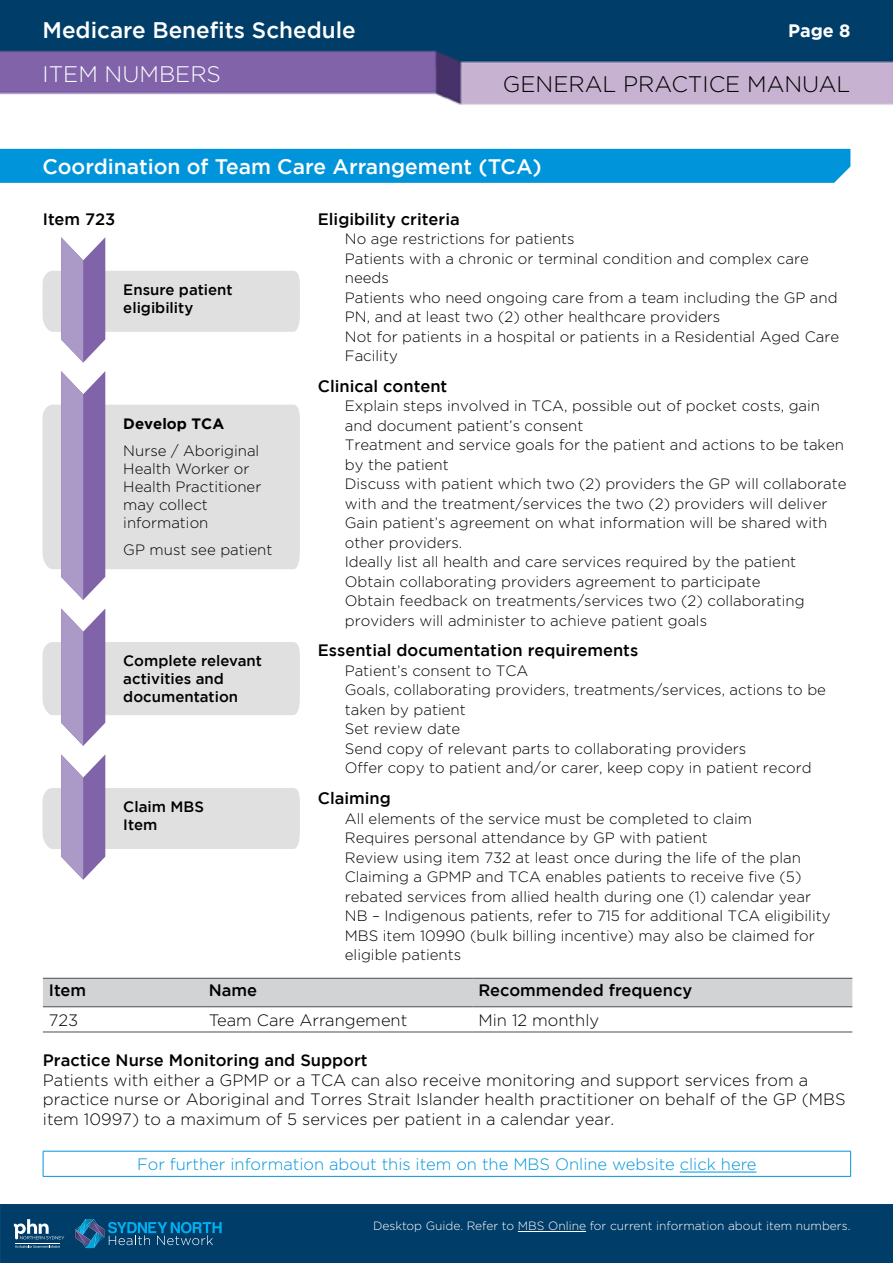
<style>
.page{position:relative;width:893px;height:1263px;background:#fff}
.page>*{position:absolute;margin:0;border:0;box-sizing:border-box;transform-origin:0 0}
.t1{font:500 22.5px "Gotham";color:#fff}
.t2{font:300 22.5px "Gotham";color:#000}
.t3{font:300 22.5px "Gotham";color:#fff}
.t4{font:500 21px "Gotham";color:#fff}
.t5{font:700 18px "Gotham";color:#fff}
.t6{font:300 16.5px/19.8px "Gotham";color:#000}
.t7{font:500 16.5px "Gotham";color:#000}
.t8{font:300 16.5px "Gotham";color:#0095da}
.t9{font:300 15px/19.5px "Gotham";color:#000}
.t10{font:500 15px/18px "Gotham";color:#000}
.t11{font:700 15px "Gotham";color:#000}
.t12{font:300 12px "Gotham";color:#fff}
</style>
<div class="page">
<img style="left:0;top:0;width:893px;height:105px">
<div style="left:0;top:1204px;width:893px;height:59px;background:#003d69"></div>
<svg style="left:75px;top:1219px;width:147px;height:29px;background:#115c8a"></svg>
<svg style="left:14px;top:1219px;width:50px;height:20px"></svg>
<svg style="left:15px;top:1245px;width:45px;height:3px"></svg>
<hr style="left:15px;top:1243px;width:45px;height:1px;background:#fff">
<div style="left:0;top:149px;width:850px;height:34px;background:#0095da"></div>
<hr style="left:518px;top:1231px;width:68px;height:1px;background:#fff">
<svg style="left:43px;top:237px;width:257px;height:126px"></svg>
<svg style="left:43px;top:371px;width:257px;height:229px"></svg>
<svg style="left:43px;top:608px;width:257px;height:138px"></svg>
<svg style="left:43px;top:754px;width:257px;height:126px"></svg>
<div style="left:43px;top:979px;width:809px;height:27px;background:#d1d3d4"></div>
<hr style="left:43px;top:978px;width:160px;height:1px;background:#4d4d4d">
<hr style="left:203px;top:978px;width:270px;height:1px;background:#4d4d4d">
<hr style="left:473px;top:978px;width:379px;height:1px;background:#4d4d4d">
<hr style="left:43px;top:1006px;width:160px;height:1px;background:#4d4d4d">
<hr style="left:203px;top:1006px;width:270px;height:1px;background:#4d4d4d">
<hr style="left:473px;top:1006px;width:379px;height:1px;background:#4d4d4d">
<hr style="left:43px;top:1032px;width:160px;height:1px;background:#4d4d4d">
<hr style="left:203px;top:1032px;width:270px;height:1px;background:#4d4d4d">
<hr style="left:473px;top:1032px;width:379px;height:1px;background:#4d4d4d">
<hr style="left:43px;top:1151px;width:808px;height:1px;background:#0095da">
<svg style="left:43px;top:1151px;width:1px;height:25px"></svg>
<svg style="left:850px;top:1151px;width:1px;height:25px"></svg>
<hr style="left:43px;top:1176px;width:808px;height:1px;background:#0095da">
<hr style="left:680px;top:1171px;width:76px;height:1px;background:#0095da">
<h1 class="t1" style="left:43px;top:17px;width:315px">Medicare Benefits Schedule</h1>
<h1 class="t3" style="left:43px;top:60px;width:180px">ITEM NUMBERS</h1>
<p class="t5" style="left:788px;top:20px;width:64px">Page 8</p>
<h1 class="t2" style="left:503px;top:70px;width:349px">GENERAL PRACTICE MANUAL</h1>
<h2 class="t4" style="left:43px;top:154px;width:501px">Coordination of Team Care Arrangement (TCA)</h2>
<p class="t7" style="left:43px;top:209px;width:74px">Item 723</p>
<p class="t7" style="left:318px;top:209px;width:143px">Eligibility criteria</p>
<p class="t9" style="left:345px;top:229px;width:496px">No age restrictions for patients<br>Patients with a chronic or terminal condition and complex care needs<br>Patients who need ongoing care from a team including the GP and PN, and at least two (2) other healthcare providers<br>Not for patients in a hospital or patients in a Residential Aged Care Facility</p>
<p class="t7" style="left:318px;top:377px;width:131px">Clinical content</p>
<p class="t9" style="left:345px;top:396px;width:503px">Explain steps involved in TCA, possible out of pocket costs, gain and document patient’s consent<br>Treatment and service goals for the patient and actions to be taken by the patient<br>Discuss with patient which two (2) providers the GP will collaborate with and the treatment/services the two (2) providers will deliver Gain patient’s agreement on what information will be shared with other providers.<br>Ideally list all health and care services required by the patient Obtain collaborating providers agreement to participate<br>Obtain feedback on treatments/services two (2) collaborating providers will administer to achieve patient goals</p>
<p class="t7" style="left:318px;top:641px;width:322px">Essential documentation requirements</p>
<p class="t9" style="left:345px;top:660px;width:483px">Patient’s consent to TCA<br>Goals, collaborating providers, treatments/services, actions to be taken by patient<br>Set review date<br>Send copy of relevant parts to collaborating providers<br>Offer copy to patient and/or carer, keep copy in patient record</p>
<p class="t7" style="left:318px;top:789px;width:74px">Claiming</p>
<p class="t9" style="left:345px;top:808px;width:487px">All elements of the service must be completed to claim<br>Requires personal attendance by GP with patient<br>Review using item 732 at least once during the life of the plan Claiming a GPMP and TCA enables patients to receive five (5) rebated services from allied health during one (1) calendar year NB – Indigenous patients, refer to 715 for additional TCA eligibility MBS item 10990 (bulk billing incentive) may also be claimed for eligible patients</p>
<p class="t10" style="left:123px;top:280px;width:111px">Ensure patient eligibility</p>
<p class="t11" style="left:123px;top:415px;width:102px">Develop TCA</p>
<p class="t9" style="left:123px;top:441px;width:140px;line-height:18px">Nurse / Aboriginal<br>Health Worker or<br>Health Practitioner may collect information</p>
<p class="t9" style="left:123px;top:540px;width:151px">GP must see patient</p>
<p class="t10" style="left:123px;top:652px;width:140px">Complete relevant activities and documentation</p>
<p class="t10" style="left:123px;top:798px;width:82px">Claim MBS<br>Item</p>
<p class="t7" style="left:49px;top:981px;width:39px">Item</p>
<p class="t7" style="left:209px;top:981px;width:50px">Name</p>
<p class="t7" style="left:479px;top:981px;width:215px">Recommended frequency</p>
<p class="t6" style="left:49px;top:1010px;width:31px">723</p>
<p class="t6" style="left:209px;top:1010px;width:200px">Team Care Arrangement</p>
<p class="t6" style="left:479px;top:1010px;width:122px">Min 12 monthly</p>
<p class="t7" style="left:43px;top:1050px;width:326px">Practice Nurse Monitoring and Support</p>
<p class="t6" style="left:43px;top:1069px;width:804px">Patients with either a GPMP or a TCA can also receive monitoring and support services from a practice nurse or Aboriginal and Torres Strait Islander health practitioner on behalf of the GP (MBS item 10997) to a maximum of 5 services per patient in a calendar year.</p>
<p class="t8" style="left:137px;top:1154px;width:621px">For further information about this item on the MBS Online website click here</p>
<p class="t12" style="left:373px;top:1218px;width:479px">Desktop Guide. Refer to MBS Online for current information about item numbers.</p>
</div>
